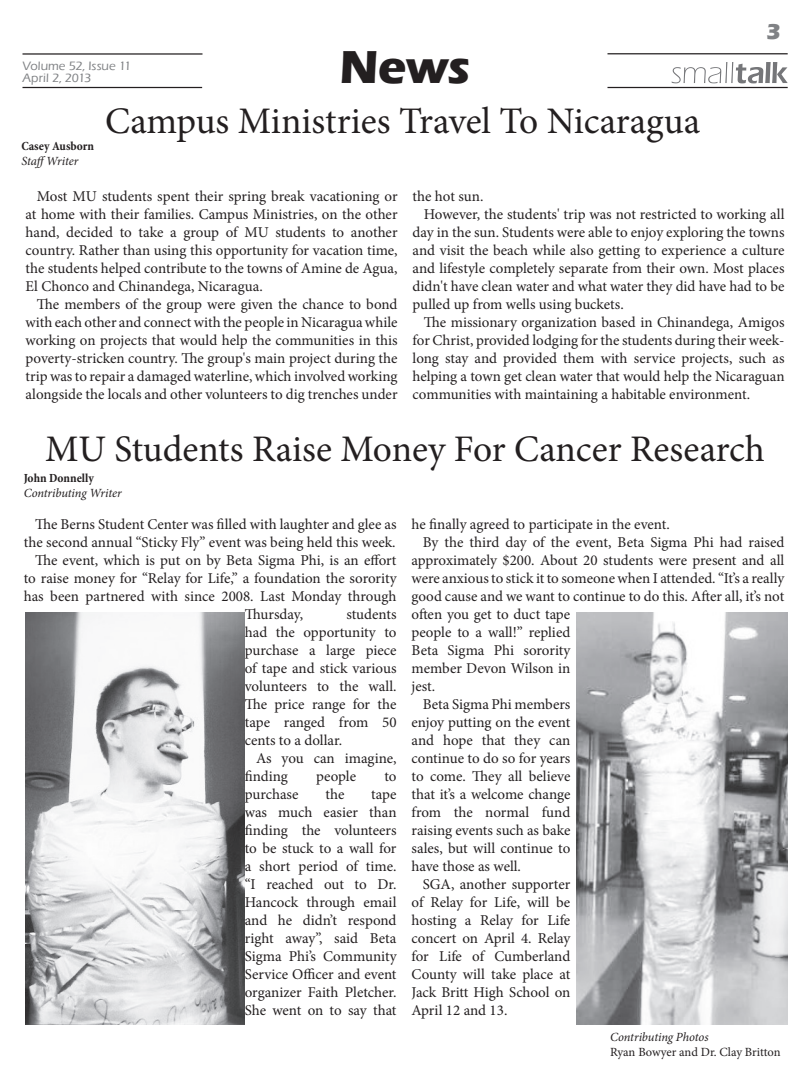
<style>
.page{position:relative;width:810px;height:1080px;background:#fff}
.page>*{position:absolute;margin:0;border:0;box-sizing:border-box;transform-origin:0 0}
.t1{font:700 47.5px "Eras ITC";color:#231f20}
.t2{font:37.5px "Minion Pro";letter-spacing:-.005em;color:#231f20}
.t3{font:700 22.5px "Eras ITC";color:#808285}
.t4{font:15px/18px "Minion Pro";color:#231f20;text-align:justify}
.t5{font:italic 12.5px "Minion Pro";letter-spacing:-.01em;color:#231f20}
.t6{font:500 12.5px/11.9px "Eras ITC";letter-spacing:.005em;color:#808285}
.t7{font:12.5px "Minion Pro";letter-spacing:-.005em;color:#231f20}
.t8{font:700 condensed 12.5px "Minion Pro";color:#231f20}
</style>
<div class="page">
<hr style="left:22px;top:87px;width:180px;height:1px;background:#231f20">
<svg style="left:671px;top:62px;width:117px;height:22px"></svg>
<hr style="left:608px;top:87px;width:180px;height:1px;background:#231f20">
<hr style="left:22px;top:53px;width:180px;height:2px;background:#231f20">
<hr style="left:607px;top:53px;width:181px;height:1px;background:#231f20">
<img style="left:26px;top:613px;width:219px;height:411px">
<img style="left:576px;top:613px;width:212px;height:411px">
<p class="t6" style="left:22px;top:60px;width:110px">Volume 52, Issue 11<br>April 2, 2013</p>
<p class="t1" style="left:339px;top:40px;width:133px">News</p>
<p class="t3" style="left:766px;top:18px;width:16px">3</p>
<p class="t2" style="left:105px;top:96px;width:597px">Campus Ministries Travel To Nicaragua</p>
<p class="t8" style="left:21px;top:138px;width:74px">Casey Ausborn</p>
<p class="t5" style="left:21px;top:153px;width:59px">StaffWriter</p>
<p class="t4" style="left:26px;top:187px;width:373px;text-indent:11px">Most MU students spent their spring break vacationing or at home with their families. Campus Ministries, on the other hand, decided to take a group of MU students to another country. Rather than using this opportunity for vacation time, the students helped contribute to the towns of Amine de Agua, El Chonco and Chinandega, Nicaragua.</p>
<p class="t4" style="left:26px;top:295px;width:373px;text-indent:11px">The members of the group were given the chance to bond with each other and connect with the people in Nicaragua while working on projects that would help the communities in this poverty-stricken country. The group's main project during the trip was to repair a damaged waterline, which involved working alongside the locals and other volunteers to dig trenches under</p>
<p class="t4" style="left:413px;top:187px;width:72px">the hot sun.</p>
<p class="t4" style="left:413px;top:205px;width:373px;text-indent:11px">However, the students' trip was not restricted to working all day in the sun. Students were able to enjoy exploring the towns and visit the beach while also getting to experience a culture and lifestyle completely separate from their own. Most places didn't have clean water and what water they did have had to be pulled up from wells using buckets.</p>
<p class="t4" style="left:413px;top:313px;width:373px;text-indent:11px">The missionary organization based in Chinandega, Amigos for Christ, provided lodging for the students during their week&shy;long stay and provided them with service projects, such as helping a town get clean water that would help the Nicaraguan communities with maintaining a habitable environment.</p>
<p class="t2" style="left:45px;top:424px;width:721px">MU Students Raise Money For Cancer Research</p>
<p class="t8" style="left:24px;top:470px;width:72px">John Donnelly</p>
<p class="t5" style="left:24px;top:485px;width:99px">Contributing Writer</p>
<p class="t4" style="left:24px;top:516px;width:374px;text-align:right">The Berns Student Center was filled with laughter and glee as the second annual “Sticky Fly” event was being held this week.</p>
<p class="t4" style="left:35px;top:552px;width:363px">The event, which is put on by Beta Sigma Phi, is an effort</p>
<p class="t4" style="left:24px;top:570px;width:374px">to raise money for “Relay for Life,” a foundation the sorority</p>
<p class="t4" style="left:24px;top:588px;width:374px">has been partnered with since 2008. Last Monday through</p>
<p class="t4" style="left:245px;top:606px;width:60px">Thursday,</p>
<p class="t4" style="left:412px;top:516px;width:260px">he finally agreed to participate in the event.</p>
<p class="t4" style="left:412px;top:534px;width:374px;text-align:left;text-indent:11px">By the third day of the event, Beta Sigma Phi had raised approximately $200. About 20 students were present and all were anxious to stick it to someone when I attended. “It’s a really good cause and we want to continue to do this. After all, it’s not often you get to duct tape<br>people to a wall!” replied<br>Beta Sigma Phi sorority<br>member Devon Wilson in<br>jest.</p>
<p class="t4" style="left:412px;top:696px;width:160px;text-indent:11px">Beta Sigma Phi members enjoy putting on the event and hope that they can continue to do so for years to come. They all believe that it’s a welcome change from the normal fund raising events such as bake sales, but will continue to have those as well.</p>
<p class="t4" style="left:412px;top:876px;width:160px;text-indent:11px">SGA, another supporter of Relay for Life, will be hosting a Relay for Life concert on April 4. Relay for Life of Cumberland County will take place at Jack Britt High School on April 12 and 13.</p>
<p class="t5" style="left:610px;top:1029px;width:100px">Contributing Photos</p>
<p class="t7" style="left:610px;top:1044px;width:172px">Ryan Bowyer and Dr. Clay Britton</p>
<p class="t4" style="left:245px;top:606px;width:153px;text-indent:102px">students had the opportunity to purchase a large piece of tape and stick various volunteers to the wall.<br>The price range for the tape ranged from 50 cents to a dollar.</p>
<p class="t4" style="left:245px;top:750px;width:153px;text-indent:11px">As you can imagine, finding</p>
<p class="t4" style="left:316px;top:768px;width:41px">people</p>
<p class="t4" style="left:384px;top:768px;width:14px">to</p>
<p class="t4" style="left:245px;top:786px;width:55px">purchase</p>
<p class="t4" style="left:325px;top:786px;width:20px">the</p>
<p class="t4" style="left:245px;top:786px;width:153px;text-indent:126px">tape was much easier than finding the volunteers to be stuck to a wall for a short period of time. “I reached out to Dr.<br>Hancock through email and he didn’t respond right away”, said Beta Sigma Phi’s Community Service Officer and event organizer Faith Pletcher.<br>She went on to say that</p>
</div>
